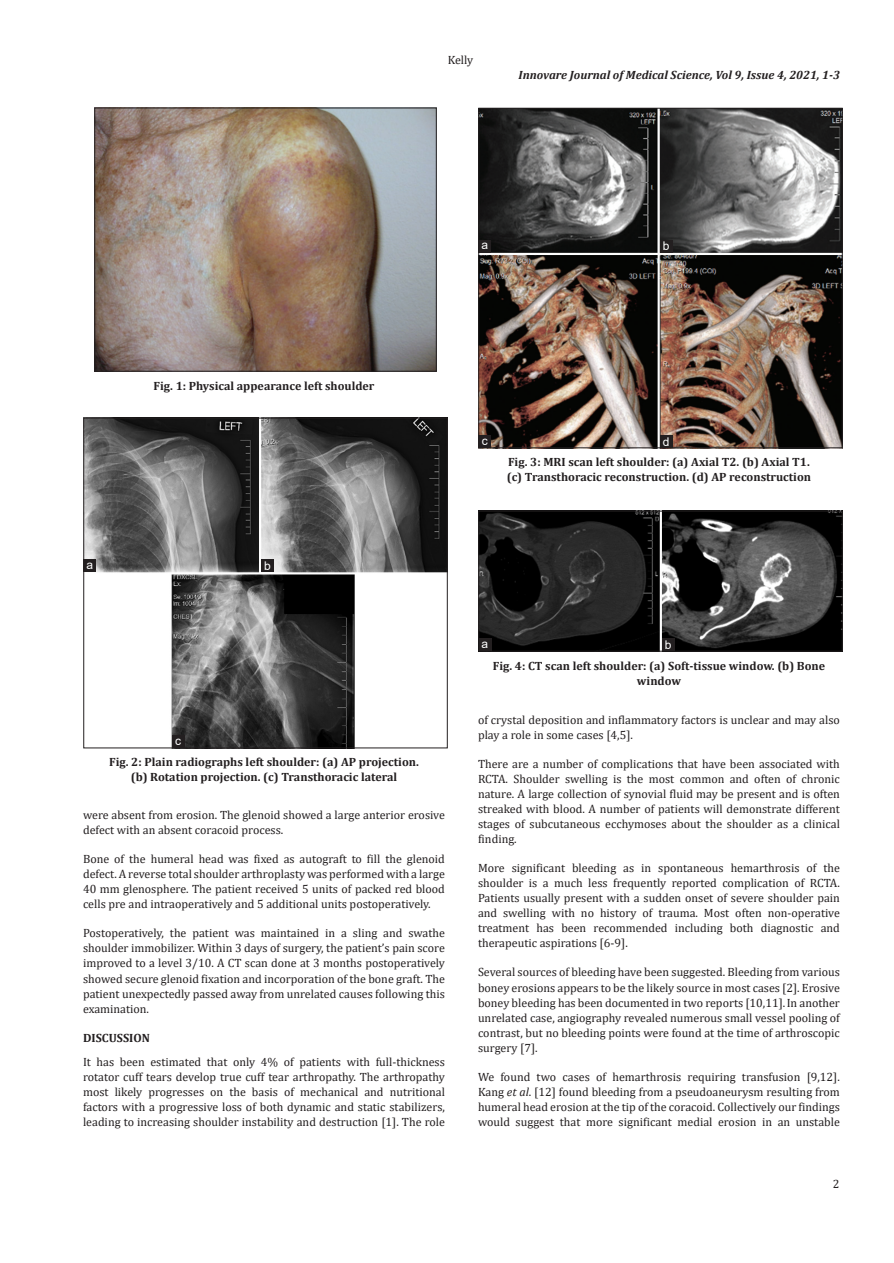
<style>
.page{position:relative;width:894px;height:1263px;background:#fff}
.page>*{position:absolute;margin:0;border:0;box-sizing:border-box;transform-origin:0 0}
.TX{font:12px/15px "Cambria";color:#231f20;text-align:justify}
.FGC{font:700 12px/15px "Cambria";color:#231f20;text-align:center}
.RH{font:italic 700 12px "Cambria";color:#231f20}
.LABEL{font:12px "Arial";color:#fff}
.F_No{font:12px "Cambria";color:#231f20}
.s1{font-style:italic}
</style>
<div class="page">
<img style="left:96px;top:110px;width:338px;height:259px">
<div style="left:94px;top:108px;width:342px;height:263px;border:1px solid #231f20"></div>
<img style="left:85px;top:420px;width:360px;height:326px">
<div style="left:83px;top:418px;width:364px;height:330px;border:1px solid #231f20"></div>
<div style="left:172px;top:735px;width:12px;height:13px;background:#231f20"></div>
<div style="left:261px;top:559px;width:13px;height:13px;background:#231f20"></div>
<div style="left:84px;top:559px;width:12px;height:13px;background:#231f20"></div>
<img style="left:480px;top:513px;width:360px;height:136px">
<div style="left:478px;top:511px;width:364px;height:140px;border:1px solid #231f20"></div>
<div style="left:661px;top:638px;width:13px;height:13px;background:#231f20"></div>
<div style="left:478px;top:638px;width:13px;height:13px;background:#231f20"></div>
<img style="left:480px;top:110px;width:360px;height:336px">
<div style="left:478px;top:108px;width:364px;height:340px;border:1px solid #231f20"></div>
<div style="left:659px;top:435px;width:13px;height:13px;background:#231f20"></div>
<div style="left:478px;top:435px;width:13px;height:13px;background:#231f20"></div>
<div style="left:659px;top:240px;width:13px;height:12px;background:#231f20"></div>
<div style="left:478px;top:240px;width:13px;height:12px;background:#231f20"></div>
<p class="FGC" style="left:153px;top:378px;width:222px">Fig. 1: Physical appearance left shoulder</p>
<p class="LABEL" style="left:87px;top:556px;width:8px">a</p>
<p class="LABEL" style="left:264px;top:557px;width:8px">b</p>
<p class="TX" style="left:447px;top:52px;width:27px">Kelly</p>
<p class="RH" style="left:518px;top:66px;width:323px">Innovare Journal of Medical Science, Vol 9, Issue 4, 2021, 1-3</p>
<p class="LABEL" style="left:481px;top:237px;width:8px">a</p>
<p class="LABEL" style="left:662px;top:238px;width:8px">b</p>
<p class="LABEL" style="left:481px;top:432px;width:7px">c</p>
<p class="LABEL" style="left:662px;top:433px;width:8px">d</p>
<p class="FGC" style="left:506px;top:454px;width:306px;text-align:left">Fig. 3: MRI scan left shoulder: (a) Axial T2. (b) Axial T1. (c) Transthoracic reconstruction. (d) AP reconstruction</p>
<p class="LABEL" style="left:481px;top:635px;width:8px">a</p>
<p class="LABEL" style="left:664px;top:637px;width:8px">b</p>
<p class="FGC" style="left:492px;top:657px;width:334px">Fig. 4: CT scan left shoulder: (a) Soft-tissue window. (b) Bone window</p>
<p class="LABEL" style="left:175px;top:732px;width:7px">c</p>
<p class="FGC" style="left:109px;top:754px;width:311px">Fig. 2: Plain radiographs left shoulder: (a) AP projection. (b) Rotation projection. (c) Transthoracic lateral</p>
<p class="TX" style="left:83px;top:807px;width:363px">were absent from erosion. The glenoid showed a large anterior erosive defect with an absent coracoid process.</p>
<p class="TX" style="left:83px;top:851px;width:363px">Bone of the humeral head was fixed as autograft to fill the glenoid defect. A reverse total shoulder arthroplasty was performed with a large 40 mm glenosphere. The patient received 5 units of packed red blood cells pre and intraoperatively and 5 additional units postoperatively.</p>
<p class="TX" style="left:83px;top:925px;width:363px">Postoperatively, the patient was maintained in a sling and swathe shoulder immobilizer. Within 3 days of surgery, the patient’s pain score improved to a level 3/10. A CT scan done at 3 months postoperatively showed secure glenoid fixation and incorporation of the bone graft. The patient unexpectedly passed away from unrelated causes following this examination.</p>
<h1 class="FGC" style="left:83px;top:1029px;width:68px">DISCUSSION</h1>
<p class="TX" style="left:83px;top:1054px;width:363px">It has been estimated that only 4% of patients with full-thickness rotator cuff tears develop true cuff tear arthropathy. The arthropathy most likely progresses on the basis of mechanical and nutritional factors with a progressive loss of both dynamic and static stabilizers, leading to increasing shoulder instability and destruction [1]. The role</p>
<p class="TX" style="left:478px;top:712px;width:363px">of crystal deposition and inflammatory factors is unclear and may also play a role in some cases [4,5].</p>
<p class="TX" style="left:478px;top:756px;width:363px">There are a number of complications that have been associated with RCTA. Shoulder swelling is the most common and often of chronic nature. A large collection of synovial fluid may be present and is often streaked with blood. A number of patients will demonstrate different stages of subcutaneous ecchymoses about the shoulder as a clinical finding.</p>
<p class="TX" style="left:478px;top:860px;width:363px">More significant bleeding as in spontaneous hemarthrosis of the shoulder is a much less frequently reported complication of RCTA.<br>Patients usually present with a sudden onset of severe shoulder pain and swelling with no history of trauma. Most often non-operative treatment has been recommended including both diagnostic and therapeutic aspirations [6-9].</p>
<p class="TX" style="left:478px;top:964px;width:363px">Several sources of bleeding have been suggested. Bleeding from various boney erosions appears to be the likely source in most cases [2]. Erosive boney bleeding has been documented in two reports [10,11].In another unrelated case, angiography revealed numerous small vessel pooling of contrast, but no bleeding points were found at the time of arthroscopic surgery [7].</p>
<p class="TX" style="left:478px;top:1069px;width:363px">We found two cases of hemarthrosis requiring transfusion [9,12].<br>Kang <span class="s1">et al</span>. [12] found bleeding from a pseudoaneurysm resulting from humeral head erosion at the tip of the coracoid. Collectively our findings would suggest that more significant medial erosion in an unstable</p>
<p class="F_No" style="left:832px;top:1176px;width:8px">2</p>
</div>
